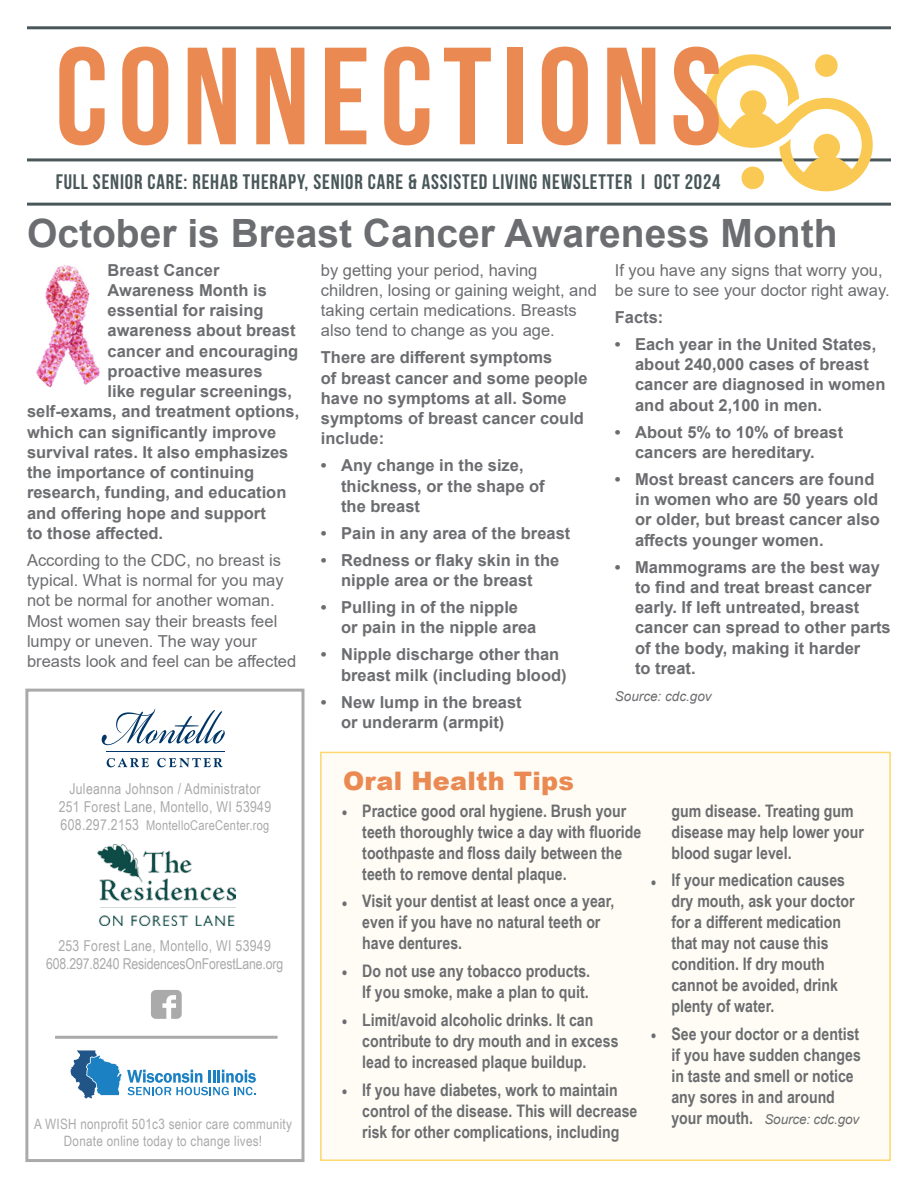
<style>
.page{position:relative;width:918px;height:1188px;background:#fff}
.page>*{position:absolute;margin:0;border:0;box-sizing:border-box;transform-origin:0 0}
.t1{font:700 138px "Bebas Neue";letter-spacing:.07em;color:#ea8952}
.t2{font:700 39px "Arial";color:#6c6d70}
.t3{font:900 25.5px "Arial";letter-spacing:.01em;color:#ea8952}
.t4{font:700 21px "Bebas Neue";letter-spacing:.04em;color:#495759}
.t5{font:700 17.25px/21px "Arial Narrow";color:#6c6d70}
.t6{font:700 16.5px/20.2px "Arial";color:#6c6d70}
.t7{font:16.5px/20.2px "Arial";color:#6c6d70}
.t8{font:15px "Arial Narrow";letter-spacing:.02em;color:#aaa}
.t9{font:15px "Arial Narrow";letter-spacing:-.01em;color:#aaa}
.t10{font:14.25px/16.5px "Arial Narrow";letter-spacing:.02em;color:#aaa;text-align:center}
.t11{font:italic 13.5px "Arial";letter-spacing:-.005em;color:#6c6d70}
.t12{font:13.5px "Arial Narrow";letter-spacing:.02em;color:#aaa}
.s1{font-size:15px}
.s2{font-family:"Arial Narrow";font-weight:700;font-style:normal;font-size:17.25px}
</style>
<div class="page">
<svg style="left:151px;top:990px;width:31px;height:29px"></svg>
<img style="left:97px;top:844px;width:138px;height:81px">
<div style="left:25px;top:689px;width:279px;height:473px;border:3px solid #aaa"></div>
<svg style="left:102px;top:708px;width:123px;height:37px"></svg>
<svg style="left:107px;top:758px;width:42px;height:9px"></svg>
<svg style="left:157px;top:758px;width:66px;height:9px"></svg>
<hr style="left:106px;top:751px;width:119px;height:1px;background:#003667">
<hr style="left:27px;top:203px;width:864px;height:3px;background:#49575a">
<hr style="left:27px;top:26px;width:864px;height:3px;background:#49575a">
<hr style="left:27px;top:158px;width:864px;height:3px;background:#49575a">
<svg style="left:71px;top:1050px;width:185px;height:48px"></svg>
<hr style="left:55px;top:1036px;width:223px;height:3px;background:#aaa">
<svg style="left:706px;top:54px;width:167px;height:137px"></svg>
<div style="left:815px;top:54px;width:23px;height:23px;background:#f9c953;border-radius:50%"></div>
<div style="left:741px;top:167px;width:23px;height:22px;background:#f9c953;border-radius:50%"></div>
<img style="left:36px;top:265px;width:64px;height:123px">
<div style="left:320px;top:752px;width:571px;height:409px;background:#fefcf4;border:2px solid #fcd86f"></div>
<p class="t1" style="left:55px;top:21px;width:668px">CONNECTIONS</p>
<p class="t4" style="left:56px;top:170px;width:666px">FULL SENIOR CARE: REHAB THERAPY, SENIOR CARE &amp; ASSISTED LIVING NEWSLETTER I OCT 2024</p>
<p class="t2" style="left:27px;top:206px;width:812px">October is Breast Cancer Awareness Month</p>
<p class="t7" style="left:321px;top:260px;width:277px">by getting your period, having children, losing or gaining weight, and taking certain medications. Breasts also tend to change as you age.</p>
<p class="t6" style="left:321px;top:348px;width:268px">There are different symptoms<br>of breast cancer and some people have no symptoms at all. Some symptoms of breast cancer could include:</p>
<p class="t6" style="left:341px;top:456px;width:205px;text-indent:-20px">• Any change in the size, thickness, or the shape of the breast</p>
<p class="t6" style="left:321px;top:523px;width:251px">• Pain in any area of the breast</p>
<p class="t6" style="left:321px;top:550px;width:240px;text-align:center">• Redness or flaky skin in the nipple area or the breast</p>
<p class="t6" style="left:341px;top:598px;width:197px;text-indent:-20px">• Pulling in of the nipple or pain in the nipple area</p>
<p class="t6" style="left:341px;top:645px;width:227px;text-indent:-20px">• Nipple discharge other than breast milk (including blood)</p>
<p class="t6" style="left:321px;top:692px;width:202px;text-align:center">• New lump in the breast or underarm (armpit)</p>
<p class="t7" style="left:615px;top:260px;width:276px">If you have any signs that worry you, be sure to see your doctor right away.</p>
<p class="t6" style="left:615px;top:307px;width:50px">Facts:</p>
<p class="t6" style="left:635px;top:334px;width:252px;text-indent:-20px">• Each year in the United States, about 240,000 cases of breast cancer are diagnosed in women and about 2,100 in men.</p>
<p class="t6" style="left:615px;top:422px;width:230px;text-align:center">• About 5% to 10% of breast cancers are hereditary.</p>
<p class="t6" style="left:635px;top:469px;width:246px;text-indent:-20px">• Most breast cancers are found in women who are 50 years old or older, but breast cancer also affects younger women.</p>
<p class="t6" style="left:635px;top:557px;width:257px;text-indent:-20px">• Mammograms are the best way to find and treat breast cancer early. If left untreated, breast cancer can spread to other parts of the body, making it harder<br>to treat.</p>
<p class="t11" style="left:615px;top:688px;width:98px">Source: cdc.gov</p>
<p class="t6" style="left:108px;top:260px;width:113px">Breast Cancer</p>
<p class="t6" style="left:108px;top:280px;width:161px">Awareness Month is</p>
<p class="t6" style="left:108px;top:301px;width:157px">essential for raising</p>
<p class="t6" style="left:108px;top:321px;width:189px">awareness about breast</p>
<p class="t6" style="left:108px;top:341px;width:192px">cancer and encouraging</p>
<p class="t6" style="left:108px;top:361px;width:156px">proactive measures</p>
<p class="t6" style="left:108px;top:382px;width:186px">like regular screenings,</p>
<p class="t6" style="left:27px;top:402px;width:274px">self-exams, and treatment options,</p>
<p class="t6" style="left:27px;top:422px;width:251px">which can significantly improve</p>
<p class="t6" style="left:27px;top:442px;width:263px">survival rates. It also emphasizes</p>
<p class="t6" style="left:27px;top:463px;width:229px">the importance of continuing</p>
<p class="t6" style="left:27px;top:483px;width:261px">research, funding, and education</p>
<p class="t6" style="left:27px;top:503px;width:240px">and offering hope and support</p>
<p class="t6" style="left:27px;top:523px;width:138px">to those affected.</p>
<p class="t7" style="left:27px;top:550px;width:271px">According to the CDC, no breast is typical. What is normal for you may not be normal for another woman.<br>Most women say their breasts feel lumpy or uneven. The way your breasts look and feel can be affected</p>
<p class="t8" style="left:69px;top:778px;width:193px">Juleanna Johnson / Administrator</p>
<p class="t8" style="left:59px;top:796px;width:214px">251 Forest Lane, Montello, WI 53949</p>
<p class="t12" style="left:61px;top:815px;width:210px"><span class="s1">608.297.2153</span> MontelloCareCenter.rog</p>
<p class="t8" style="left:58px;top:934px;width:214px">253 Forest Lane, Montello, WI 53949</p>
<p class="t9" style="left:46px;top:952px;width:239px">608.297.8240 ResidencesOnForestLane.org</p>
<p class="t10" style="left:34px;top:1115px;width:259px">A WISH nonprofit 501c3 senior care community<br>Donate online today to change lives!</p>
<p class="t3" style="left:343px;top:762px;width:232px">Oral Health Tips</p>
<p class="t5" style="left:362px;top:799px;width:281px;text-indent:-20px">• Practice good oral hygiene. Brush your teeth thoroughly twice a day with fluoride toothpaste and floss daily between the teeth to remove dental plaque.</p>
<p class="t5" style="left:362px;top:890px;width:254px;text-indent:-20px">• Visit your dentist at least once a year, even if you have no natural teeth or have dentures.</p>
<p class="t5" style="left:342px;top:960px;width:250px;text-align:right">• Do not use any tobacco products.<br>If you smoke, make a plan to quit.</p>
<p class="t5" style="left:362px;top:1008px;width:258px;text-indent:-20px">• Limit/avoid alcoholic drinks. It can contribute to dry mouth and in excess lead to increased plaque buildup.</p>
<p class="t5" style="left:362px;top:1078px;width:277px;text-indent:-20px">• If you have diabetes, work to maintain control of the disease. This will decrease risk for other complications, including</p>
<p class="t5" style="left:671px;top:799px;width:194px">gum disease. Treating gum disease may help lower your blood sugar level.</p>
<p class="t5" style="left:671px;top:869px;width:185px;text-indent:-20px">• If your medication causes dry mouth, ask your doctor for a different medication that may not cause this condition. If dry mouth cannot be avoided, drink plenty of water.</p>
<p class="t5" style="left:671px;top:1023px;width:191px;text-indent:-20px">• See your doctor or a dentist if you have sudden changes in taste and smell or notice any sores in and around</p>
<p class="t11" style="left:671px;top:1111px;width:189px"><span class="s2">your mouth.</span> Source: cdc.gov</p>
</div>
